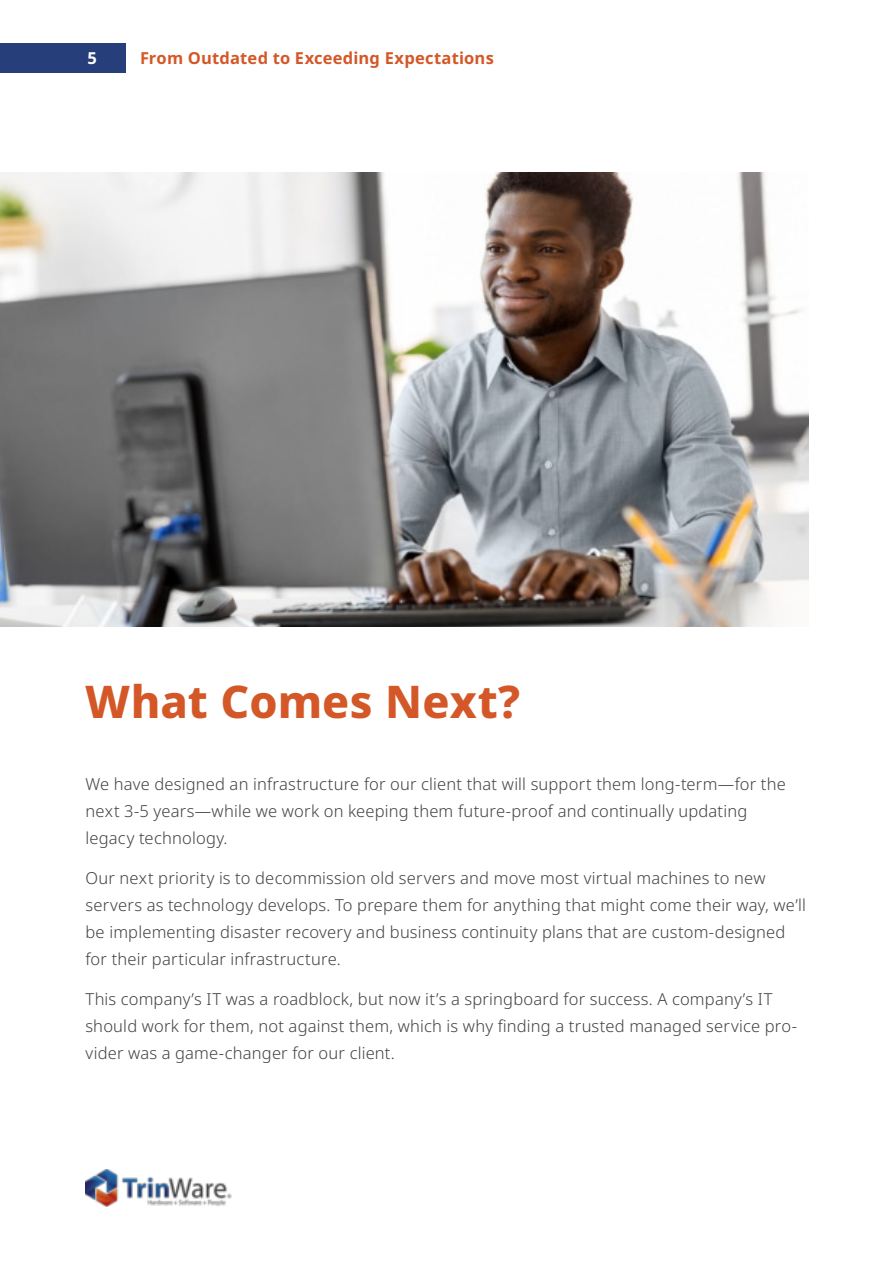
<style>
.page{position:relative;width:893px;height:1263px;background:#fff}
.page>*{position:absolute;margin:0;border:0;box-sizing:border-box;transform-origin:0 0}
.t1{font:800 45px "Noto Sans";letter-spacing:.005em;color:#d45827}
.t2{font:300 16.5px/27px "Noto Sans";letter-spacing:.01em;color:#414042}
.t3{font:700 16.5px "Noto Sans";letter-spacing:.01em;color:#d45827}
.t4{font:700 16.5px "Noto Sans";color:#fff}
</style>
<div class="page">
<img style="left:85px;top:1169px;width:147px;height:38px">
<img style="left:0;top:172px;width:808px;height:455px">
<div style="left:0;top:43px;width:125px;height:30px;background:#263e79"></div>
<p class="t4" style="left:88px;top:51px;width:11px">5</p>
<p class="t3" style="left:140px;top:51px;width:355px">From Outdated to Exceeding Expectations</p>
<h1 class="t1" style="left:85px;top:684px;width:437px">What Comes Next?</h1>
<p class="t2" style="left:85px;top:771px;width:702px">We have designed an infrastructure for our client that will support them long-term—for the next 3-5 years—while we work on keeping them future-proof and continually updating legacy technology.</p>
<p class="t2" style="left:85px;top:865px;width:722px">Our next priority is to decommission old servers and move most virtual machines to new servers as technology develops. To prepare them for anything that might come their way, we’ll be implementing disaster recovery and business continuity plans that are custom-designed for their particular infrastructure.</p>
<p class="t2" style="left:85px;top:986px;width:713px">This company’s IT was a roadblock, but now it’s a springboard for success. A company’s IT should work for them, not against them, which is why finding a trusted managed service pro&shy;vider was a game-changer for our client.</p>
</div>
